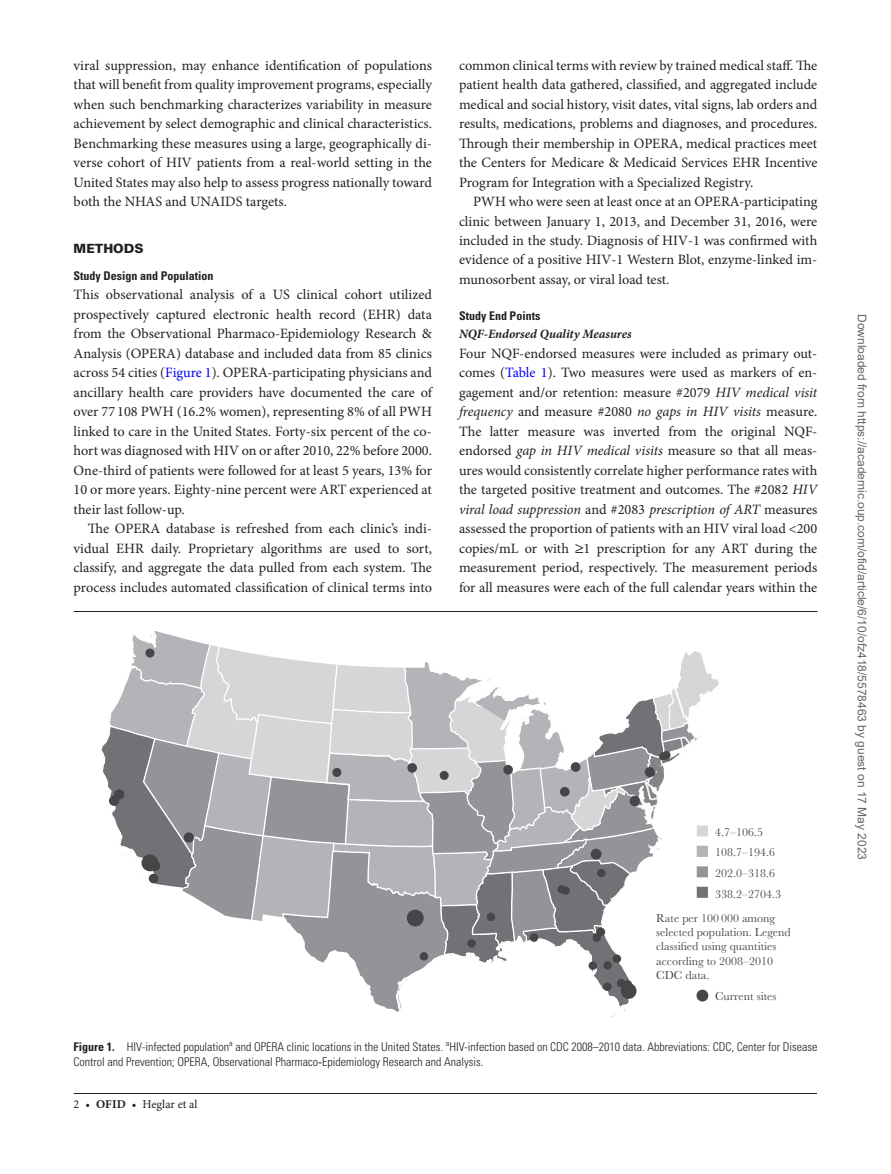
<style>
.page{position:relative;width:891px;height:1174px;background:#fff}
.page>*{position:absolute;margin:0;border:0;box-sizing:border-box;transform-origin:0 0}
.t1{font:14.25px/19.5px "Minion Pro";color:#231f20;text-align:justify}
.t2{font:italic 700 12.75px "Minion Pro";color:#231f20}
.t3{font:900 12.75px "Univers LT Std";color:#231f20}
.t4{font:300 condensed 12px/15px "Univers LT Std";color:#231f20}
.t5{font:12px/14.4px "Baskerville MT Std";color:#454647}
.t6{font:12px "Arial";color:#666}
.t7{font:700 condensed 12px "Univers LT Std";color:#231f20}
.t8{font:12px "Minion Pro";color:#231f20}
.s1{color:#00f}
.s2{font-style:italic}
.s3{font-family:"Gandhari Unicode"}
.s4{font-weight:700}
.s5{font-family:"Arial Unicode MS";font-weight:400;font-stretch:normal}
</style>
<div class="page">
<hr style="left:74px;top:1093px;width:743px;height:1px;background:#231f20">
<hr style="left:74px;top:611px;width:743px;height:1px;background:#231f20">
<svg style="left:100px;top:631px;width:609px;height:386px"></svg>
<div style="left:697px;top:990px;width:11px;height:11px;background:#454647;border-radius:50%"></div>
<div style="left:145px;top:649px;width:9px;height:9px;background:#454647;border-radius:50%"></div>
<div style="left:109px;top:796px;width:10px;height:10px;background:#454647;border-radius:50%"></div>
<div style="left:114px;top:789px;width:10px;height:11px;background:#454647;border-radius:50%"></div>
<div style="left:142px;top:854px;width:16px;height:17px;background:#454647;border-radius:50%"></div>
<div style="left:150px;top:861px;width:10px;height:10px;background:#454647;border-radius:50%"></div>
<div style="left:149px;top:874px;width:9px;height:9px;background:#454647;border-radius:50%"></div>
<div style="left:184px;top:832px;width:10px;height:11px;background:#454647;border-radius:50%"></div>
<div style="left:332px;top:768px;width:9px;height:9px;background:#454647;border-radius:50%"></div>
<div style="left:407px;top:763px;width:10px;height:10px;background:#454647;border-radius:50%"></div>
<div style="left:440px;top:771px;width:9px;height:9px;background:#454647;border-radius:50%"></div>
<div style="left:503px;top:765px;width:10px;height:10px;background:#454647;border-radius:50%"></div>
<div style="left:560px;top:787px;width:10px;height:10px;background:#454647;border-radius:50%"></div>
<div style="left:571px;top:762px;width:9px;height:10px;background:#454647;border-radius:50%"></div>
<div style="left:659px;top:752px;width:9px;height:9px;background:#454647;border-radius:50%"></div>
<div style="left:662px;top:751px;width:9px;height:8px;background:#454647;border-radius:50%"></div>
<div style="left:591px;top:849px;width:11px;height:11px;background:#454647;border-radius:50%"></div>
<div style="left:597px;top:869px;width:8px;height:8px;background:#454647;border-radius:50%"></div>
<div style="left:558px;top:885px;width:8px;height:9px;background:#454647;border-radius:50%"></div>
<div style="left:561px;top:886px;width:9px;height:9px;background:#454647;border-radius:50%"></div>
<div style="left:597px;top:928px;width:8px;height:8px;background:#454647;border-radius:50%"></div>
<div style="left:593px;top:933px;width:8px;height:9px;background:#454647;border-radius:50%"></div>
<div style="left:589px;top:961px;width:8px;height:9px;background:#454647;border-radius:50%"></div>
<div style="left:530px;top:933px;width:8px;height:9px;background:#454647;border-radius:50%"></div>
<div style="left:487px;top:913px;width:8px;height:8px;background:#454647;border-radius:50%"></div>
<div style="left:467px;top:939px;width:9px;height:9px;background:#454647;border-radius:50%"></div>
<div style="left:420px;top:952px;width:8px;height:9px;background:#454647;border-radius:50%"></div>
<div style="left:603px;top:961px;width:9px;height:9px;background:#454647;border-radius:50%"></div>
<div style="left:613px;top:954px;width:8px;height:9px;background:#454647;border-radius:50%"></div>
<div style="left:603px;top:983px;width:9px;height:8px;background:#454647;border-radius:50%"></div>
<div style="left:617px;top:979px;width:8px;height:8px;background:#454647;border-radius:50%"></div>
<div style="left:624px;top:980px;width:8px;height:9px;background:#454647;border-radius:50%"></div>
<div style="left:621px;top:983px;width:16px;height:16px;background:#454647;border-radius:50%"></div>
<div style="left:407px;top:910px;width:17px;height:16px;background:#454647;border-radius:50%"></div>
<img style="left:669px;top:651px;width:50px;height:97px">
<img style="left:624px;top:764px;width:40px;height:64px">
<p class="t1" style="left:74px;top:55px;width:360px">viral suppression, may enhance identification of populations that will benefit from quality improvement programs, especially when such benchmarking characterizes variability in measure achievement by select demographic and clinical characteristics.<br>Benchmarking these measures using a large, geographically di&shy;verse cohort of HIV patients from a real-world setting in the United States may also help to assess progress nationally toward both the NHAS and UNAIDS targets.</p>
<p class="t3" style="left:74px;top:240px;width:72px">METHODS</p>
<p class="t7" style="left:74px;top:268px;width:142px">Study Design and Population</p>
<p class="t1" style="left:74px;top:285px;width:360px">This observational analysis of a US clinical cohort utilized prospectively captured electronic health record (EHR) data from the Observational Pharmaco-Epidemiology Research &amp; Analysis (OPERA) database and included data from 85 clinics across 54 cities (<span class="s1">Figure 1</span>). OPERA-participating physicians and ancillary health care providers have documented the care of over 77 108 PWH (16.2% women), representing 8% of all PWH linked to care in the United States. Forty-six percent of the co&shy;hort was diagnosed with HIV on or after 2010, 22% before 2000.<br>One-third of patients were followed for at least 5 years, 13% for 10 or more years. Eighty-nine percent were ART experienced at their last follow-up.</p>
<p class="t1" style="left:74px;top:519px;width:360px;text-indent:14px">The OPERA database is refreshed from each clinic’s indi&shy;vidual EHR daily. Proprietary algorithms are used to sort, classify, and aggregate the data pulled from each system. The process includes automated classification of clinical terms into</p>
<p class="t1" style="left:459px;top:55px;width:360px">common clinical terms with review by trained medical staff. The patient health data gathered, classified, and aggregated include medical and social history, visit dates, vital signs, lab orders and results, medications, problems and diagnoses, and procedures.<br>Through their membership in OPERA, medical practices meet the Centers for Medicare &amp; Medicaid Services EHR Incentive Program for Integration with a Specialized Registry.</p>
<p class="t1" style="left:459px;top:192px;width:360px;text-indent:14px">PWH who were seen at least once at an OPERA-participating clinic between January 1, 2013, and December 31, 2016, were included in the study. Diagnosis of HIV‐1 was confirmed with evidence of a positive HIV‐1 Western Blot, enzyme-linked im&shy;munosorbent assay, or viral load test.</p>
<p class="t7" style="left:459px;top:308px;width:83px">Study End Points</p>
<p class="t2" style="left:459px;top:325px;width:174px">NQF-Endorsed Quality Measures</p>
<p class="t1" style="left:459px;top:343px;width:360px">Four NQF-endorsed measures were included as primary out&shy;comes (<span class="s1">Table 1</span>). Two measures were used as markers of en&shy;gagement and/or retention: measure #2079 <span class="s2">HIV medical visit frequency</span> and measure #2080 <span class="s2">no gaps in HIV visits</span> measure.<br>The latter measure was inverted from the original NQF&shy;endorsed <span class="s2">gap in HIV medical visits</span> measure so that all meas&shy;ures would consistently correlate higher performance rates with the targeted positive treatment and outcomes. The #2082 <span class="s2">HIV viral load suppression</span> and #2083 <span class="s2">prescription of ART</span> measures assessed the proportion of patients with an HIV viral load &lt;200 copies/mL or with <span class="s3">≥</span>1 prescription for any ART during the measurement period, respectively. The measurement periods for all measures were each of the full calendar years within the</p>
<p class="t5" style="left:715px;top:822px;width:61px;line-height:20px">4.7–106.5<br>108.7–194.6</p>
<p class="t5" style="left:715px;top:863px;width:67px;line-height:20.4px">202.0–318.6<br>338.2–2704.3</p>
<p class="t5" style="left:656px;top:910px;width:136px">Rate per 100 000 among selected population. Legend classified using quantities according to 2008–2010<br>CDC data.</p>
<p class="t5" style="left:715px;top:989px;width:63px">Current sites</p>
<p class="t4" style="left:74px;top:1040px;width:745px"><span class="s4">Figure 1.</span> HIV-infected population<sup>a</sup> and OPERA clinic locations in the United States. <sup>a</sup>HIV-infection based on CDC 2008–2010 data. Abbreviations: CDC, Center for Disease<br>Control and Prevention; OPERA, Observational Pharmaco<span class="s5">‐</span>Epidemiology Research and Analysis.</p>
<p class="t8" style="left:74px;top:1096px;width:125px">2 • <span class="s4">ofid</span> • Heglar et al</p>
<p class="t6" style="left:866px;top:314px;width:547px;rotate:90deg">Downloaded from https://academic.oup.com/ofid/article/6/10/ofz418/5578463 by guest on 17 May 2023</p>
</div>
